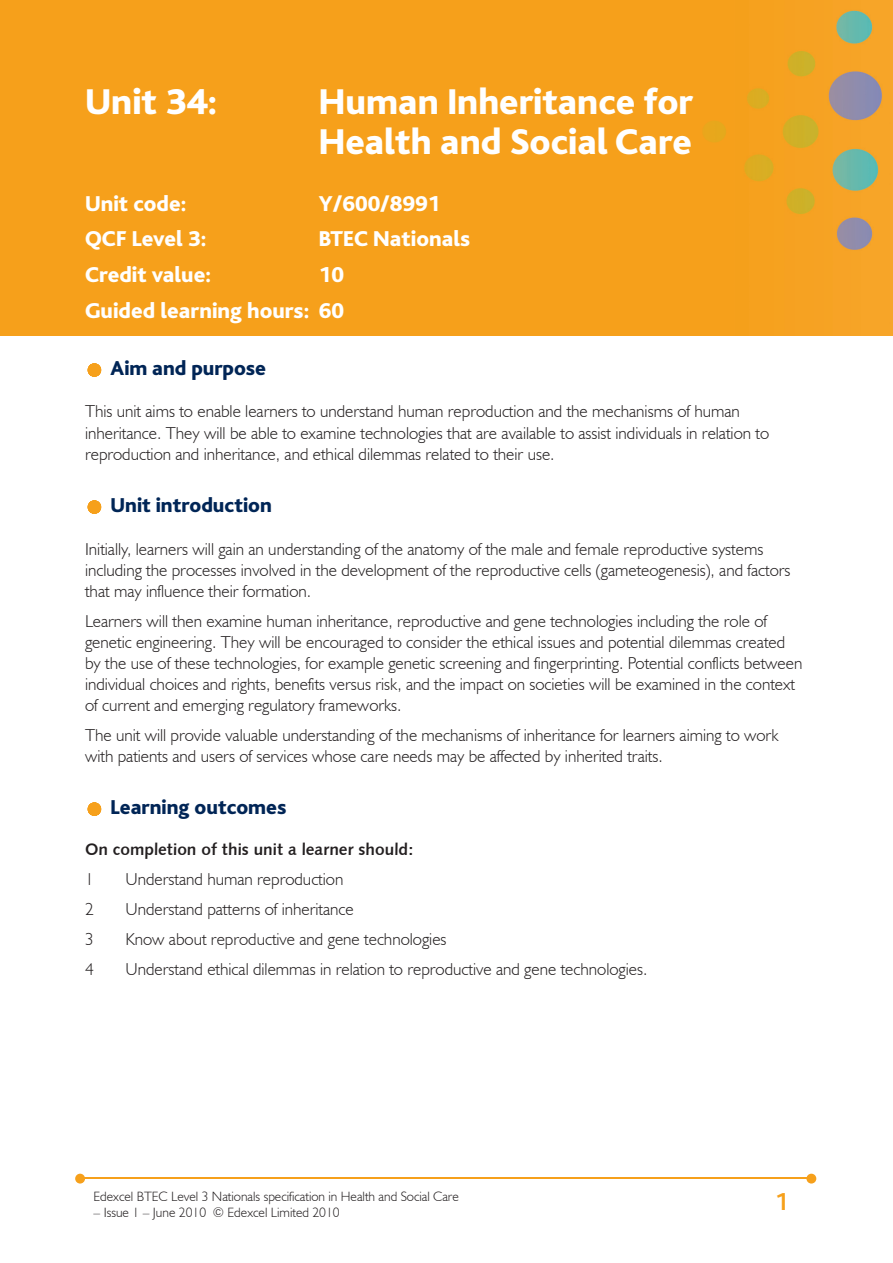
<style>
.page{position:relative;width:893px;height:1263px;background:#fff}
.page>*{position:absolute;margin:0;border:0;box-sizing:border-box;transform-origin:0 0}
.t1{font:800 37.5px/40.5px "Bliss";color:#fff}
.t2{font:700 25.5px "Bliss";color:#f6a01b}
.t3{font:800 22.5px/35.7px "Bliss";color:#fff;text-align:right}
.t4{font:800 21px "Bliss";color:#002556}
.t5{font:300 17.25px/21px "Humanist 521 BT";color:#231f20}
.t6{font:16.5px "Humanist 531 BT Bold A";color:#231f20}
.t7{font:300 13.5px "Humanist 521 BT";color:#231f20}
</style>
<div class="page">
<img style="left:0;top:0;width:893px;height:336px">
<hr style="left:83px;top:1178px;width:727px;height:1px;background:#f6a01b">
<svg style="left:806px;top:1174px;width:10px;height:9px"></svg>
<svg style="left:75px;top:1174px;width:10px;height:9px"></svg>
<svg style="left:88px;top:363px;width:13px;height:14px"></svg>
<svg style="left:88px;top:500px;width:13px;height:14px"></svg>
<svg style="left:88px;top:802px;width:13px;height:14px"></svg>
<h1 class="t1" style="left:85px;top:82px;width:134px">Unit 34:</h1>
<h1 class="t1" style="left:319px;top:82px;width:376px">Human Inheritance for<br>Health and Social Care</h1>
<h3 class="t3" style="left:85px;top:186px;width:103px">Unit code:</h3>
<h3 class="t3" style="left:319px;top:186px;width:123px">Y/600/8991</h3>
<h3 class="t3" style="left:85px;top:222px;width:123px">QCF Level 3:</h3>
<h3 class="t3" style="left:319px;top:222px;width:153px">BTEC Nationals</h3>
<h3 class="t3" style="left:85px;top:258px;width:128px">Credit value:</h3>
<h3 class="t3" style="left:85px;top:258px;width:261px">10<br>Guided learning hours: 60</h3>
<p class="t4" style="left:111px;top:357px;width:157px">Aim and purpose</p>
<p class="t5" style="left:85px;top:401px;width:686px">This unit aims to enable learners to understand human reproduction and the mechanisms of human inheritance. They will be able to examine technologies that are available to assist individuals in relation to reproduction and inheritance, and ethical dilemmas related to their use.</p>
<p class="t4" style="left:111px;top:494px;width:163px">Unit introduction</p>
<p class="t5" style="left:85px;top:538px;width:707px">Initially, learners will gain an understanding of the anatomy of the male and female reproductive systems including the processes involved in the development of the reproductive cells (gameteogenesis), and factors that may influence their formation.</p>
<p class="t5" style="left:85px;top:610px;width:719px">Learners will then examine human inheritance, reproductive and gene technologies including the role of genetic engineering. They will be encouraged to consider the ethical issues and potential dilemmas created by the use of these technologies, for example genetic screening and fingerprinting. Potential conflicts between individual choices and rights, benefits versus risk, and the impact on societies will be examined in the context of current and emerging regulatory frameworks.</p>
<p class="t5" style="left:85px;top:724px;width:695px">The unit will provide valuable understanding of the mechanisms of inheritance for learners aiming to work with patients and users of services whose care needs may be affected by inherited traits.</p>
<p class="t4" style="left:111px;top:796px;width:177px">Learning outcomes</p>
<p class="t6" style="left:85px;top:839px;width:330px">On completion of this unit a learner should:</p>
<p class="t5" style="left:85px;top:868px;width:10px">1</p>
<p class="t5" style="left:125px;top:868px;width:219px">Understand human reproduction</p>
<p class="t5" style="left:85px;top:898px;width:10px">2</p>
<p class="t5" style="left:125px;top:898px;width:230px">Understand patterns of inheritance</p>
<p class="t5" style="left:85px;top:928px;width:10px">3</p>
<p class="t5" style="left:125px;top:928px;width:323px">Know about reproductive and gene technologies</p>
<p class="t5" style="left:85px;top:958px;width:10px">4</p>
<p class="t5" style="left:125px;top:958px;width:523px">Understand ethical dilemmas in relation to reproductive and gene technologies.</p>
<p class="t7" style="left:94px;top:1188px;width:367px">Edexcel BTEC Level 3 Nationals specification in Health and Social Care</p>
<p class="t7" style="left:94px;top:1204px;width:248px">– Issue 1 – June 2010 © Edexcel Limited 2010</p>
<h2 class="t2" style="left:775px;top:1189px;width:15px">1</h2>
</div>
